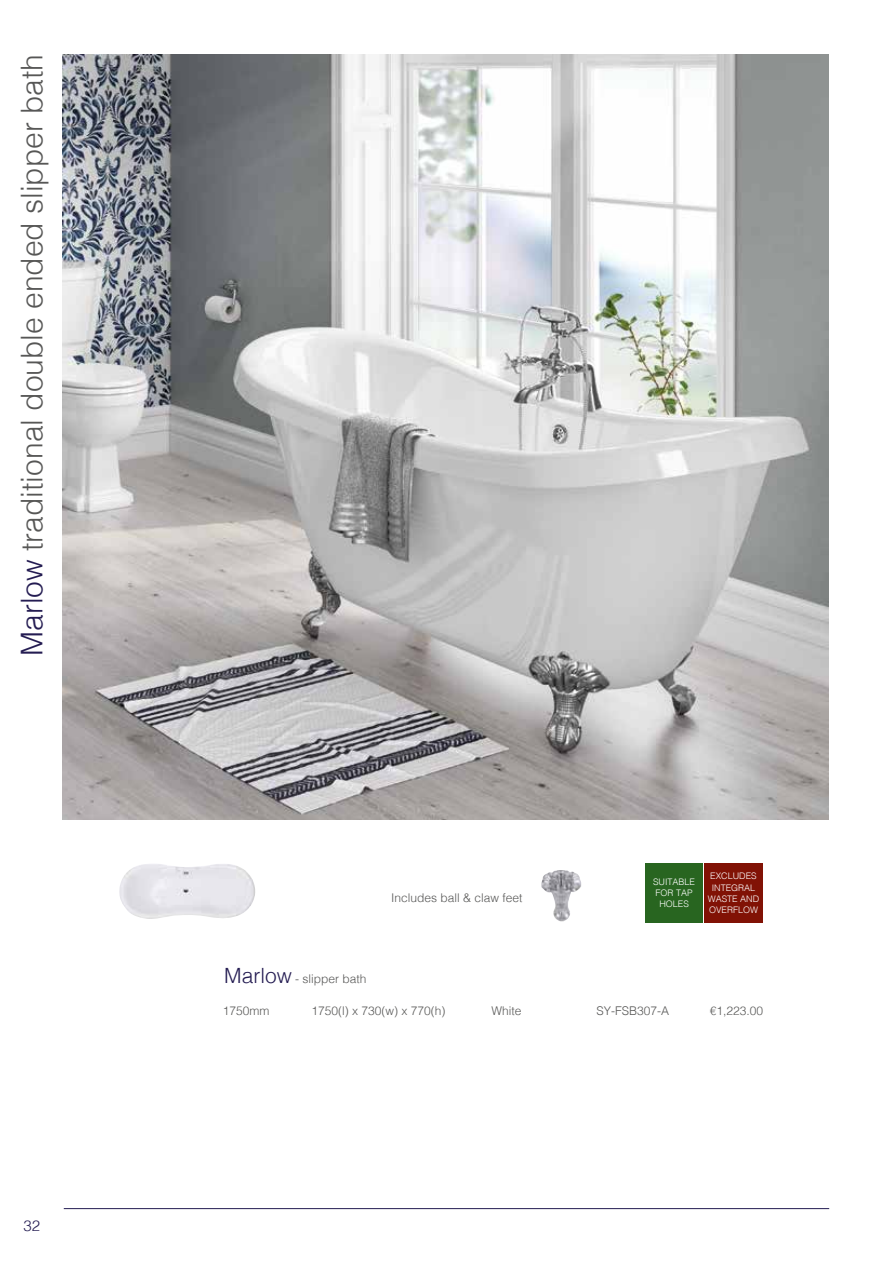
<style>
.page{position:relative;width:893px;height:1263px;background:#fff}
.page>*{position:absolute;margin:0;border:0;box-sizing:border-box;transform-origin:0 0}
.t1{font:300 30px "Helvetica";color:#575756}
.t2{font:300 15px "Helvetica";color:#241c52}
.t3{font:300 12px "Helvetica";color:#575756}
.t4{font:300 9px/11.2px "Helvetica";color:#fff;text-align:center}
.s1{color:#241c52}
.s2{font-size:21px;color:#241c52}
</style>
<div class="page">
<img style="left:119px;top:864px;width:136px;height:55px">
<div style="left:645px;top:863px;width:58px;height:59px;background:#286520"></div>
<div style="left:704px;top:863px;width:59px;height:60px;background:#811205"></div>
<img style="left:63px;top:54px;width:765px;height:765px">
<img style="left:541px;top:870px;width:40px;height:51px">
<hr style="left:64px;top:1208px;width:765px;height:1px;background:#241c52">
<h1 class="t1" style="left:6px;top:656px;width:603px;rotate:-90deg"><span class="s1">Marlow</span> traditional double ended slipper bath</h1>
<p class="t2" style="left:24px;top:1212px;width:18px">32</p>
<p class="t3" style="left:224px;top:968px;width:144px"><span class="s2">Marlow</span> - slipper bath</p>
<p class="t3" style="left:391px;top:887px;width:133px">Includes ball &amp; claw feet</p>
<p class="t4" style="left:653px;top:875px;width:44px">SUITABLE<br>FOR TAP<br>HOLES</p>
<p class="t4" style="left:708px;top:870px;width:53px">EXCLUDES<br>INTEGRAL<br>WASTE AND<br>OVERFLOW</p>
<p class="t3" style="left:223px;top:1001px;width:48px">1750mm</p>
<p class="t3" style="left:311px;top:1001px;width:136px">1750(l) x 730(w) x 770(h)</p>
<p class="t3" style="left:491px;top:1001px;width:32px">White</p>
<p class="t3" style="left:596px;top:1001px;width:74px">SY-FSB307-A</p>
<p class="t3" style="left:710px;top:1001px;width:55px">€1,223.00</p>
</div>
